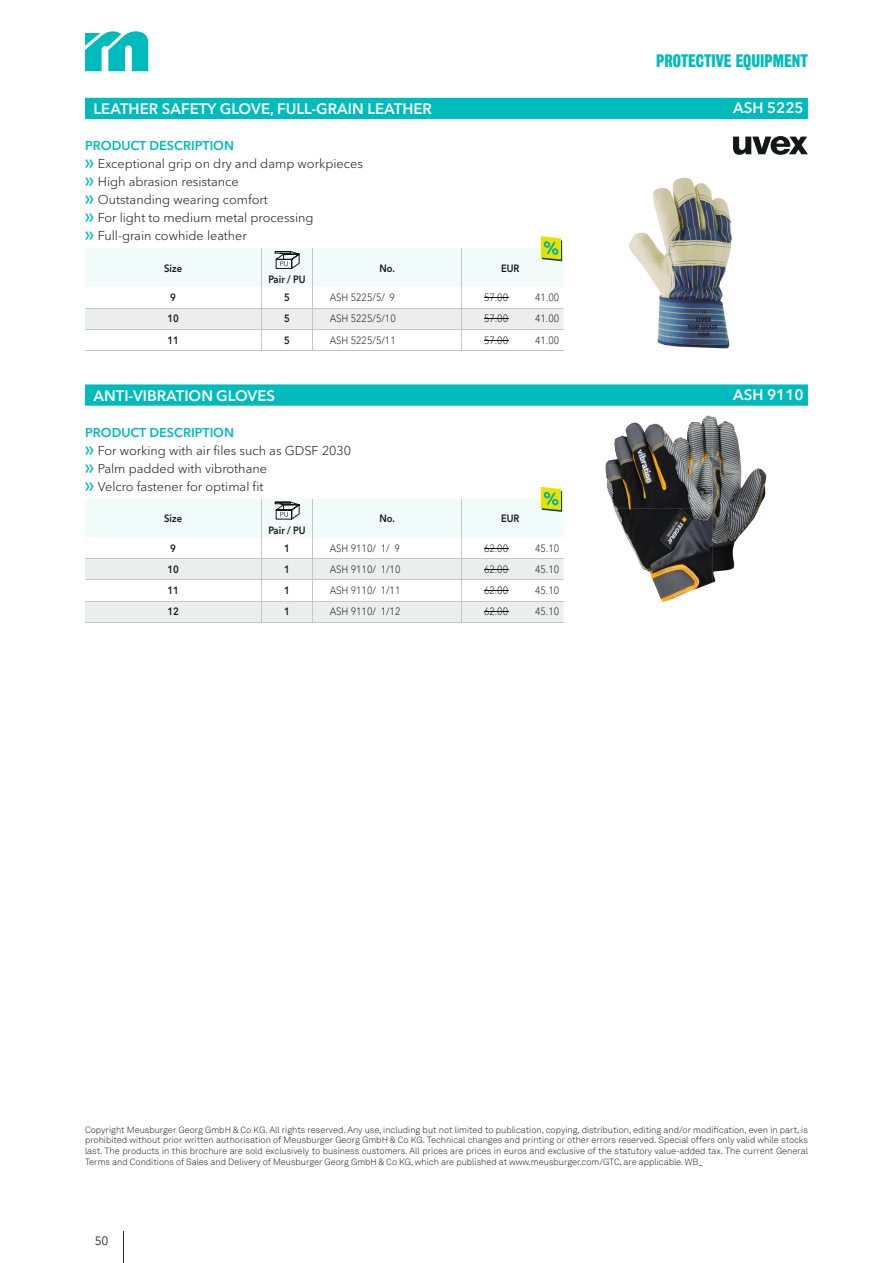
<style>
.page{position:relative;width:893px;height:1263px;background:#fff}
.page>*{position:absolute;margin:0;border:0;box-sizing:border-box;transform-origin:0 0}
.t1{font:700 16.5px "Bureau Grot Condensed";color:#0bb}
.t2{font:600 15px "Avenir Next W1 G";color:#fff}
.t3{font:300 12.75px/18px "Avenir Next W1 G";color:#151616}
.t4{font:12px "Avenir Next W1 G";color:#242423}
.t5{font:300 10.5px "Avenir Next W1 G";color:#151616;scale:.9 1}
.t6{font:600 10.5px "Avenir Next W1 G";color:#151616;scale:.9 1}
.t7{font:300 9px/10.8px "Akkurat LLTT";color:#151616;text-align:justify}
.s1{font-weight:600;color:#0bb}
.s2{font-family:"Meusburger Sonderzeichen";font-weight:400;color:#0bb}
</style>
<div class="page">
<hr style="left:123px;top:1231px;width:1px;height:32px;background:#242423">
<svg style="left:85px;top:31px;width:63px;height:40px"></svg>
<div style="left:85px;top:98px;width:723px;height:21px;background:#0bb"></div>
<svg style="left:733px;top:136px;width:75px;height:19px"></svg>
<img style="left:629px;top:177px;width:103px;height:172px">
<svg style="left:85px;top:236px;width:478px;height:115px"></svg>
<svg style="left:85px;top:384px;width:723px;height:22px;background:#08bdbd"></svg>
<img style="left:614px;top:416px;width:93px;height:43px">
<img style="left:713px;top:417px;width:53px;height:166px">
<img style="left:614px;top:509px;width:99px;height:93px">
<svg style="left:85px;top:487px;width:478px;height:136px"></svg>
<h1 class="t1" style="left:656px;top:52px;width:153px">PROTECTIVE EQUIPMENT</h1>
<h2 class="t2" style="left:94px;top:100px;width:340px">LEATHER SAFETY GLOVE, FULL-GRAIN LEATHER</h2>
<h2 class="t2" style="left:733px;top:99px;width:72px">ASH 5225</h2>
<h3 class="t3" style="left:85px;top:137px;width:279px"><span class="s1">PRODUCT DESCRIPTION<br></span><span class="s2">f</span> Exceptional grip on dry and damp workpieces <span class="s2">f</span> High abrasion resistance<br><span class="s2">f</span> Outstanding wearing comfort<br><span class="s2">f</span> For light to medium metal processing<br><span class="s2">f</span> Full-grain cowhide leather</h3>
<p class="t6" style="left:164px;top:262px;width:21px">Size</p>
<p class="t6" style="left:379px;top:262px;width:19px">No.</p>
<p class="t6" style="left:501px;top:261px;width:22px">EUR</p>
<p class="t6" style="left:268px;top:273px;width:43px">Pair / PU</p>
<p class="t6" style="left:170px;top:291px;width:8px">9</p>
<p class="t6" style="left:284px;top:291px;width:8px">5</p>
<p class="t5" style="left:330px;top:291px;width:74px">ASH 5225/5/ 9</p>
<p class="t5" style="left:484px;top:291px;width:28px">57.00</p>
<p class="t5" style="left:535px;top:291px;width:28px">41.00</p>
<p class="t6" style="left:167px;top:312px;width:14px">10</p>
<p class="t6" style="left:284px;top:312px;width:8px">5</p>
<p class="t5" style="left:330px;top:312px;width:75px">ASH 5225/5/10</p>
<p class="t5" style="left:484px;top:312px;width:28px">57.00</p>
<p class="t5" style="left:535px;top:312px;width:28px">41.00</p>
<p class="t6" style="left:167px;top:334px;width:14px">11</p>
<p class="t6" style="left:284px;top:334px;width:8px">5</p>
<p class="t5" style="left:330px;top:334px;width:75px">ASH 5225/5/11</p>
<p class="t5" style="left:484px;top:334px;width:28px">57.00</p>
<p class="t5" style="left:535px;top:334px;width:28px">41.00</p>
<h2 class="t2" style="left:94px;top:386px;width:183px">ANTI-VIBRATION GLOVES</h2>
<h2 class="t2" style="left:733px;top:386px;width:72px">ASH 9110</h2>
<h3 class="t3" style="left:85px;top:423px;width:268px"><span class="s1">PRODUCT DESCRIPTION<br></span><span class="s2">f</span> For working with air files such as GDSF 2030 <span class="s2">f</span> Palm padded with vibrothane<br><span class="s2">f</span> Velcro fastener for optimal fit</h3>
<p class="t6" style="left:164px;top:512px;width:21px">Size</p>
<p class="t6" style="left:379px;top:512px;width:19px">No.</p>
<p class="t6" style="left:501px;top:512px;width:22px">EUR</p>
<p class="t6" style="left:268px;top:524px;width:43px">Pair / PU</p>
<p class="t6" style="left:170px;top:542px;width:8px">9</p>
<p class="t6" style="left:284px;top:542px;width:8px">1</p>
<p class="t5" style="left:330px;top:542px;width:79px">ASH 9110/ 1/ 9</p>
<p class="t5" style="left:484px;top:542px;width:28px">62.00</p>
<p class="t5" style="left:535px;top:542px;width:28px">45.10</p>
<p class="t6" style="left:167px;top:563px;width:14px">10</p>
<p class="t6" style="left:284px;top:563px;width:8px">1</p>
<p class="t5" style="left:330px;top:563px;width:80px">ASH 9110/ 1/10</p>
<p class="t5" style="left:484px;top:563px;width:28px">62.00</p>
<p class="t5" style="left:535px;top:563px;width:28px">45.10</p>
<p class="t6" style="left:167px;top:584px;width:14px">11</p>
<p class="t6" style="left:284px;top:584px;width:8px">1</p>
<p class="t5" style="left:330px;top:584px;width:80px">ASH 9110/ 1/11</p>
<p class="t5" style="left:484px;top:584px;width:28px">62.00</p>
<p class="t5" style="left:535px;top:584px;width:28px">45.10</p>
<p class="t6" style="left:167px;top:605px;width:14px">12</p>
<p class="t6" style="left:284px;top:605px;width:8px">1</p>
<p class="t5" style="left:330px;top:605px;width:80px">ASH 9110/ 1/12</p>
<p class="t5" style="left:484px;top:605px;width:28px">62.00</p>
<p class="t5" style="left:535px;top:605px;width:28px">45.10</p>
<p class="t7" style="left:85px;top:1124px;width:724px">Copyright Meusburger Georg GmbH &amp; Co KG. All rights reserved. Any use, including but not limited to publication, copying, distribution, editing and/or modification, even in part, is prohibited without prior written authorisation of Meusburger Georg GmbH &amp; Co KG. Technical changes and printing or other errors reserved. Special offers only valid while stocks last. The products in this brochure are sold exclusively to business customers. All prices are prices in euros and exclusive of the statutory value-added tax. The current General Terms and Conditions of Sales and Delivery of Meusburger Georg GmbH &amp; Co KG, which are published at www.meusburger.com/GTC, are applicable. WB_</p>
<h3 class="t4" style="left:95px;top:1233px;width:15px">50</h3>
</div>
